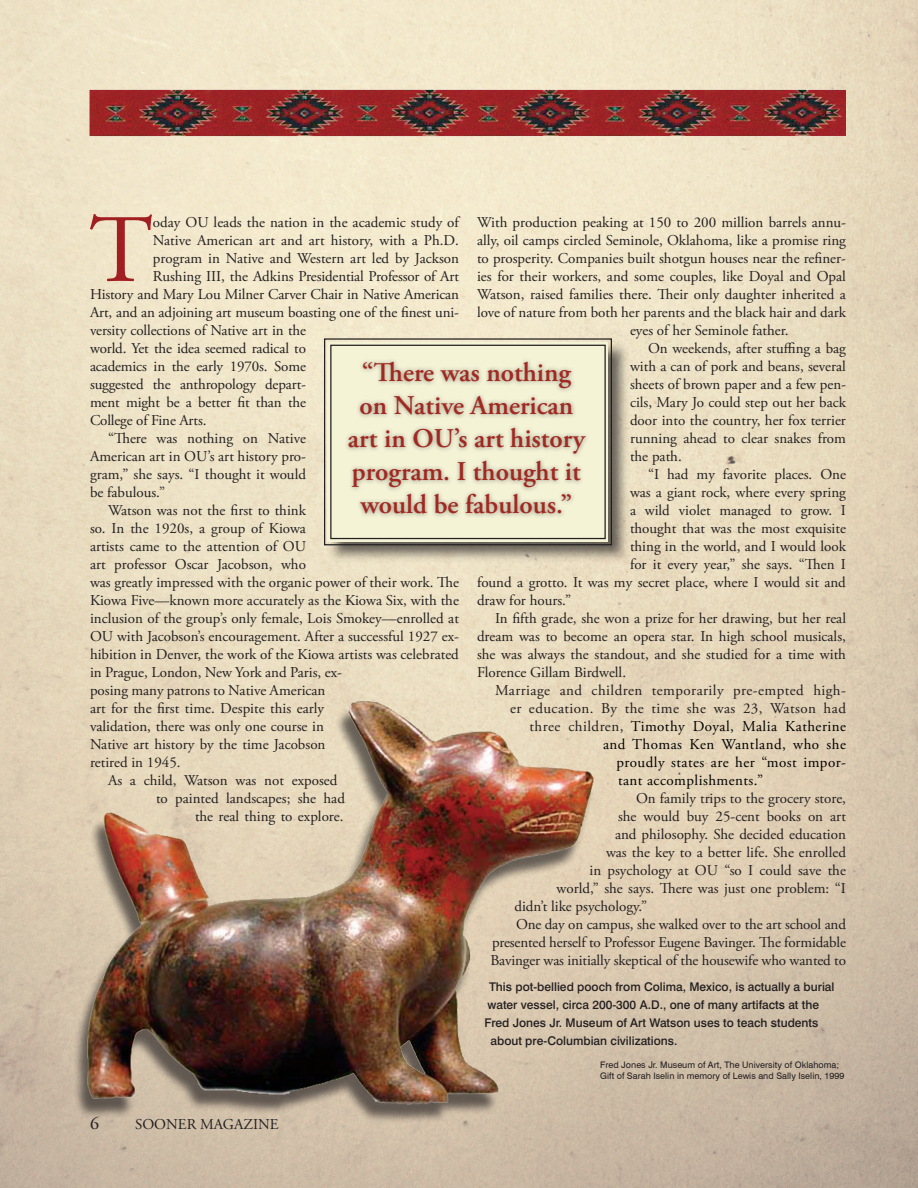
<style>
.page{position:relative;width:918px;height:1188px;background:#fff}
.page>*{position:absolute;margin:0;border:0;box-sizing:border-box;transform-origin:0 0}
.BodyText{font:96.45px "Adobe Garamond Pro";color:#a11e21}
.BodyText-2{font:600 27px/33px "Adobe Garamond Pro";color:#a02921;text-align:center}
.t1{font:18px "Adobe Garamond Pro";color:#231f20}
.BodyText-3{font:15px/18px "Adobe Garamond Pro";color:#231f20;text-align:justify}
.BodyText-4{font:15px "Adobe Garamond Pro";letter-spacing:.03em;color:#000}
.BodyText-5{font:15px "Adobe Garamond Pro";letter-spacing:.03em;color:#231f20}
.BodyText-6{font:15px "Adobe Garamond Pro";letter-spacing:-.02em;color:#231f20}
.Cutline{font:500 12px "Swiss 721 BT";color:#231f20}
.Photo_Credit{font:9px "Swiss 721 BT";letter-spacing:.005em;color:#231f20}
.s1{color:#231f20}
</style>
<div class="page">
<img style="left:0;top:0;width:918px;height:1188px">
<div style="left:73px;top:706px;width:521px;height:418px;background:#231f20;opacity:.65"></div>
<img style="left:39px;top:681px;width:573px;height:431px">
<div style="left:326px;top:341px;width:305px;height:223px;background:#231f20;opacity:.65"></div>
<svg style="left:323px;top:338px;width:290px;height:208px;background:#d9d7bd"></svg>
<div style="left:330px;top:345px;width:276px;height:194px;border:1px solid #231f20"></div>
<div style="left:344px;top:357px;width:247px;height:162px;background:#231f20;opacity:.45"></div>
<img style="left:77px;top:78px;width:769px;height:70px">
<p class="BodyText" style="left:89px;top:192px;width:65px">T</p>
<p class="BodyText-3" style="left:153px;top:214px;width:307px">oday OU leads the nation in the academic study of</p>
<p class="BodyText-3" style="left:477px;top:214px;width:370px">With production peaking at 150 to 200 million barrels annu-</p>
<p class="BodyText-3" style="left:477px;top:232px;width:371px">ally, oil camps circled Seminole, Oklahoma, like a promise ring</p>
<p class="BodyText-3" style="left:477px;top:250px;width:370px">to prosperity. Companies built shotgun houses near the refiner-</p>
<p class="BodyText-3" style="left:477px;top:268px;width:370px">ies for their workers, and some couples, like Doyal and Opal</p>
<p class="BodyText-3" style="left:477px;top:286px;width:371px">Watson, raised families there. Their only daughter inherited a</p>
<p class="BodyText-3" style="left:477px;top:304px;width:371px">love of nature from both her parents and the black hair and dark</p>
<p class="BodyText-3" style="left:630px;top:322px;width:160px">eyes of her Seminole father.</p>
<p class="BodyText-3" style="left:630px;top:340px;width:218px;text-indent:18px">On weekends, after stuffing a bag with a can of pork and beans, several sheets of brown paper and a few pen&shy;cils, Mary Jo could step out her back door into the country, her fox terrier running ahead to clear snakes from the path.</p>
<p class="BodyText-3" style="left:648px;top:466px;width:200px">“I had my favorite places. One</p>
<p class="BodyText-3" style="left:630px;top:484px;width:218px">was a giant rock, where every spring</p>
<p class="BodyText-3" style="left:630px;top:502px;width:218px">a wild violet managed to grow. I</p>
<p class="BodyText-3" style="left:630px;top:520px;width:218px">thought that was the most exquisite</p>
<p class="BodyText-3" style="left:630px;top:538px;width:218px">thing in the world, and I would look</p>
<p class="BodyText-3" style="left:630px;top:556px;width:218px">for it every year,” she says. “Then I</p>
<p class="BodyText-3" style="left:477px;top:574px;width:370px">found a grotto. It was my secret place, where I would sit and</p>
<p class="BodyText-3" style="left:477px;top:592px;width:96px">draw for hours.”</p>
<p class="BodyText-3" style="left:477px;top:610px;width:371px;text-indent:18px">In fifth grade, she won a prize for her drawing, but her real dream was to become an opera star. In high school musicals, she was always the standout, and she studied for a time with Florence Gillam Birdwell.</p>
<p class="BodyText-5" style="left:495px;top:681px;width:352px">Marriage and children temporarily pre-empted high-</p>
<p class="BodyText-5" style="left:510px;top:699px;width:337px">er education. By the time she was 23, Watson had</p>
<p class="BodyText-4" style="left:530px;top:717px;width:318px"><span class="s1">three children,</span> Timothy Doyal, Malia Katherine</p>
<p class="BodyText-4" style="left:603px;top:735px;width:245px">and Thomas Ken Wantland, who she</p>
<p class="BodyText-4" style="left:616px;top:753px;width:231px">proudly states are her “most impor-</p>
<p class="BodyText-4" style="left:618px;top:771px;width:147px">tant accomplishments.”</p>
<p class="BodyText-3" style="left:636px;top:790px;width:212px">On family trips to the grocery store,</p>
<p class="BodyText-3" style="left:618px;top:808px;width:229px">she would buy 25-cent books on art</p>
<p class="BodyText-3" style="left:615px;top:826px;width:232px">and philosophy. She decided education</p>
<p class="BodyText-3" style="left:606px;top:844px;width:241px">was the key to a better life. She enrolled</p>
<p class="BodyText-3" style="left:590px;top:862px;width:258px">in psychology at OU “so I could save the</p>
<p class="BodyText-3" style="left:556px;top:880px;width:291px">world,” she says. There was just one problem: “I</p>
<p class="BodyText-3" style="left:514px;top:898px;width:134px">didn’t like psychology.”</p>
<p class="BodyText-3" style="left:490px;top:916px;width:357px;text-indent:26px">One day on campus, she walked over to the art school and presented herself to Professor Eugene Bavinger. The formidable Bavinger was initially skeptical of the housewife who wanted to</p>
<p class="Cutline" style="left:489px;top:979px;width:347px">This pot-bellied pooch from Colima, Mexico, is actually a burial</p>
<p class="Cutline" style="left:488px;top:997px;width:333px">water vessel, circa 200-300 A.D., one of many artifacts at the</p>
<p class="Cutline" style="left:484px;top:1015px;width:335px">Fred Jones Jr. Museum of Art Watson uses to teach students</p>
<p class="Cutline" style="left:490px;top:1033px;width:188px">about pre-Columbian civilizations.</p>
<p class="BodyText-3" style="left:153px;top:232px;width:308px">Native American art and art history, with a Ph.D.</p>
<p class="BodyText-6" style="left:153px;top:249px;width:308px">program in Native and Western art led by Jackson</p>
<p class="BodyText-3" style="left:153px;top:268px;width:308px">Rushing III, the Adkins Presidential Professor of Art</p>
<p class="BodyText-3" style="left:90px;top:286px;width:371px">History and Mary Lou Milner Carver Chair in Native American</p>
<p class="BodyText-3" style="left:90px;top:304px;width:370px">Art, and an adjoining art museum boasting one of the finest uni-</p>
<p class="BodyText-3" style="left:90px;top:322px;width:217px">versity collections of Native art in the</p>
<p class="BodyText-3" style="left:90px;top:340px;width:217px">world. Yet the idea seemed radical to</p>
<p class="BodyText-3" style="left:90px;top:358px;width:218px">academics in the early 1970s. Some</p>
<p class="BodyText-3" style="left:90px;top:376px;width:218px">suggested the anthropology depart-</p>
<p class="BodyText-3" style="left:90px;top:394px;width:217px">ment might be a better fit than the</p>
<p class="BodyText-3" style="left:90px;top:412px;width:118px">College of Fine Arts.</p>
<p class="BodyText-3" style="left:90px;top:430px;width:218px;text-indent:18px">“There was nothing on Native American art in OU’s art history pro&shy;gram,” she says. “I thought it would be fabulous.”</p>
<p class="BodyText-3" style="left:90px;top:502px;width:371px;text-align:left;text-indent:18px">Watson was not the first to think<br>so. In the 1920s, a group of Kiowa<br>artists came to the attention of OU<br>art professor Oscar Jacobson, who<br>was greatly impressed with the organic power of their work. The Kiowa Five—known more accurately as the Kiowa Six, with the inclusion of the group’s only female, Lois Smokey—enrolled at OU with Jacobson’s encouragement. After a successful 1927 ex&shy;hibition in Denver, the work of the Kiowa artists was celebrated in Prague, London, New York and Paris, ex-<br>posing many patrons to Native American<br>art for the first time. Despite this early<br>validation, there was only one course in<br>Native art history by the time Jacobson<br>retired in 1945.</p>
<p class="BodyText-3" style="left:108px;top:772px;width:231px">As a child, Watson was not exposed</p>
<p class="BodyText-3" style="left:156px;top:790px;width:190px">to painted landscapes; she had</p>
<p class="BodyText-3" style="left:195px;top:808px;width:150px">the real thing to explore.</p>
<p class="BodyText-2" style="left:348px;top:357px;width:239px">“There was nothing on Native American art in OU’s art history program. I thought it would be fabulous.”</p>
<p class="t1" style="left:90px;top:1113px;width:10px">6</p>
<p class="BodyText-3" style="left:135px;top:1115px;width:145px">SOONER MAGAZINE</p>
<p class="Photo_Credit" style="left:600px;top:1059px;width:240px">Fred Jones Jr. Museum of Art, The University of Oklahoma;</p>
<p class="Photo_Credit" style="left:600px;top:1069px;width:246px">Gift of Sarah Iselin in memory of Lewis and Sally Iselin, 1999</p>
</div>
